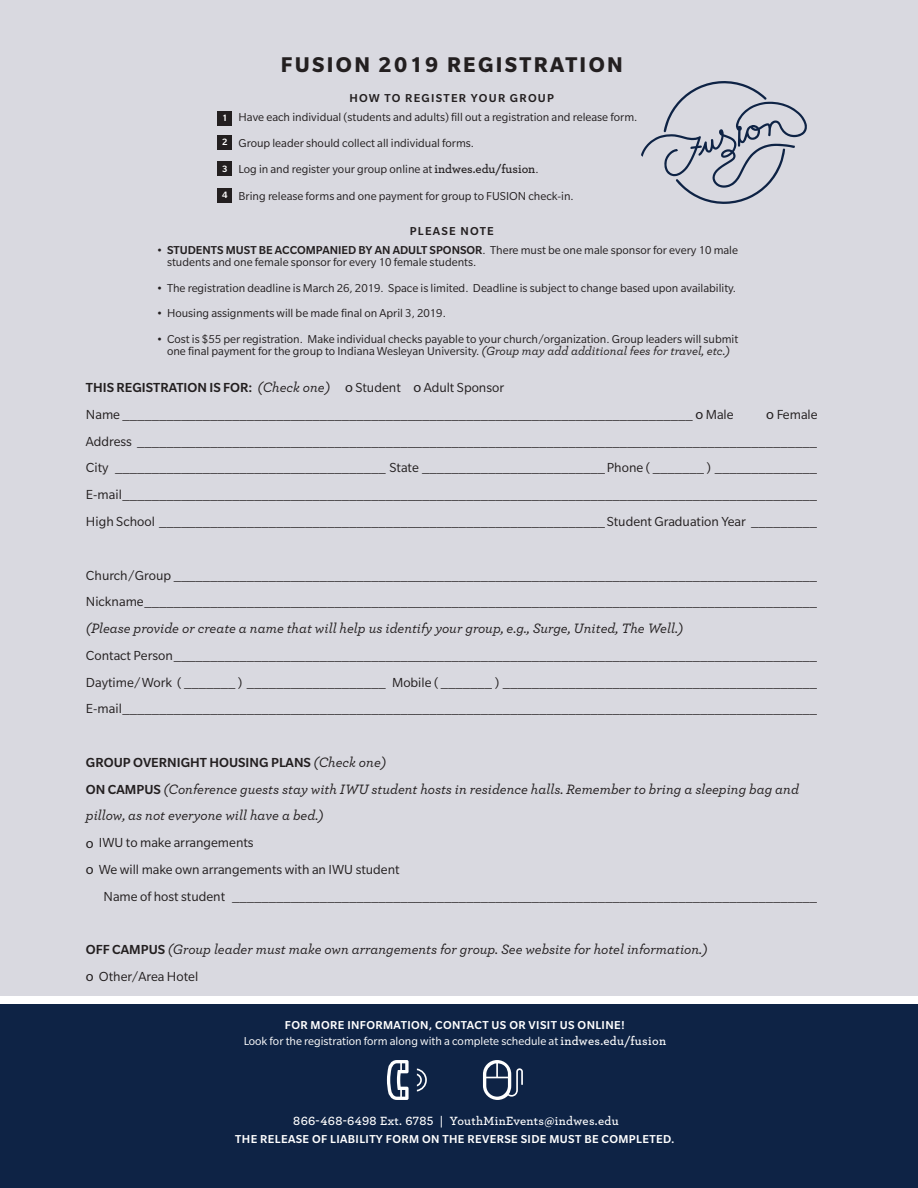
<style>
.page{position:relative;width:918px;height:1188px;background:#fff}
.page>*{position:absolute;margin:0;border:0;box-sizing:border-box;transform-origin:0 0}
.t1{font:700 23.25px "Slate Std";letter-spacing:.1em;color:#231f20}
.t2{font:14.25px/26.8px "Slate Std";color:#231f20}
.t3{font:italic 500 14.25px/26.8px "Archer";color:#231f20}
.t4{font:500 14.25px "Slate Std";color:#231f20}
.t5{font:12.45px/12.8px "Slate Std";color:#231f20}
.t6{font:500 12.45px "Slate Std";letter-spacing:.03em;color:#fff}
.t7{font:12.45px "Slate Std";color:#fff}
.t8{font:600 12.45px "Archer";letter-spacing:.025em;color:#fff}
.t9{font:500 12.45px "Slate Std";letter-spacing:.1em;color:#231f20}
.t10{font:500 10.05px "Slate Std";color:#fff}
.s1{font-family:"Archer";font-weight:600}
.s2{font-weight:500}
.s3{font-family:"Archer";font-weight:500;font-style:italic}
.s4{font-family:"Archer";font-style:italic}
.s5{font-family:"Myriad Pro";font-weight:400}
.s6{font-weight:400}
.s7{font-family:"Myriad Pro"}
.s8{font-family:"Slate Std";font-style:normal}
</style>
<div class="page">
<div style="left:0;top:0;width:918px;height:996px;background:#d9d9e0"></div>
<div style="left:0;top:1005px;width:918px;height:183px;background:#0e2345"></div>
<svg style="left:641px;top:81px;width:166px;height:123px"></svg>
<div style="left:218px;top:111px;width:14px;height:14px;background:#231f20"></div>
<div style="left:218px;top:135px;width:14px;height:14px;background:#231f20"></div>
<div style="left:218px;top:162px;width:14px;height:14px;background:#231f20"></div>
<div style="left:218px;top:189px;width:14px;height:14px;background:#231f20"></div>
<svg style="left:387px;top:1060px;width:22px;height:40px"></svg>
<svg style="left:417px;top:1068px;width:10px;height:24px"></svg>
<svg style="left:483px;top:1060px;width:40px;height:40px"></svg>
<p class="t1" style="left:281px;top:52px;width:344px">FUSION 2019 REGISTRATION</p>
<p class="t9" style="left:349px;top:92px;width:206px">HOW TO REGISTER YOUR GROUP</p>
<p class="t10" style="left:222px;top:113px;width:7px">1</p>
<p class="t5" style="left:239px;top:110px;width:400px">Have each individual (students and adults) fill out a registration and release form.</p>
<p class="t10" style="left:222px;top:137px;width:7px">2</p>
<p class="t5" style="left:239px;top:137px;width:237px">Group leader should collect all individual forms.</p>
<p class="t10" style="left:222px;top:163px;width:7px">3</p>
<p class="t5" style="left:239px;top:163px;width:301px">Log in and register your group online at <span class="s1">indwes.edu/fusion</span>.</p>
<p class="t10" style="left:222px;top:190px;width:7px">4</p>
<p class="t5" style="left:239px;top:189px;width:337px">Bring release forms and one payment for group to FUSION check-in.</p>
<p class="t9" style="left:410px;top:224px;width:86px">PLEASE NOTE</p>
<p class="t5" style="left:167px;top:243px;width:573px;text-indent:-10px">• <span class="s2">STUDENTS MUST BE ACCOMPANIED BY AN ADULT SPONSOR</span>. There must be one male sponsor for every 10 male students and one female sponsor for every 10 female students.</p>
<p class="t5" style="left:157px;top:281px;width:581px">• The registration deadline is March 26, 2019. Space is limited. Deadline is subject to change based upon availability.</p>
<p class="t5" style="left:157px;top:307px;width:291px">• Housing assignments will be made final on April 3, 2019.</p>
<p class="t5" style="left:157px;top:332px;width:583px;text-align:center">• Cost is $55 per registration. Make individual checks payable to your church/organization. Group leaders will submit one final payment for the group to Indiana Wesleyan University. <span class="s3">(Group may add additional fees for travel, etc.)</span></p>
<p class="t4" style="left:86px;top:380px;width:420px">THIS REGISTRATION IS FOR: <span class="s4">(Check one)</span> <span class="s5">o</span> <span class="s6">Student</span> <span class="s5">o</span> <span class="s6">Adult Sponsor</span></p>
<p class="t2" style="left:86px;top:401px;width:649px">Name ______________________________________________________________________________ <span class="s7">o</span> Male</p>
<p class="t2" style="left:766px;top:401px;width:53px"><span class="s7">o</span> Female</p>
<p class="t2" style="left:86px;top:428px;width:733px">Address _____________________________________________________________________________________________</p>
<p class="t2" style="left:86px;top:454px;width:733px">City _____________________________________ State _________________________Phone ( _______ ) ______________</p>
<p class="t2" style="left:86px;top:481px;width:733px">E-mail_______________________________________________________________________________________________</p>
<p class="t2" style="left:86px;top:508px;width:733px">High School _____________________________________________________________Student Graduation Year _________</p>
<p class="t2" style="left:86px;top:561px;width:733px">Church/Group ________________________________________________________________________________________</p>
<p class="t2" style="left:86px;top:588px;width:733px">Nickname____________________________________________________________________________________________</p>
<p class="t3" style="left:86px;top:614px;width:599px">(Please provide or create a name that will help us identify your group, e.g., Surge, United, The Well.)</p>
<p class="t2" style="left:86px;top:642px;width:733px">Contact Person________________________________________________________________________________________</p>
<p class="t2" style="left:86px;top:669px;width:733px">Daytime/Work ( _______ ) ___________________ Mobile ( _______ ) ___________________________________________<br>E-mail_______________________________________________________________________________________________</p>
<p class="t4" style="left:86px;top:755px;width:302px">GROUP OVERNIGHT HOUSING PLANS <span class="s4">(Check one)</span></p>
<p class="t3" style="left:86px;top:775px;width:715px"><span class="s8">ON CAMPUS</span> (Conference guests stay with IWU student hosts in residence halls. Remember to bring a sleeping bag and pillow, as not everyone will have a bed.)</p>
<p class="t2" style="left:86px;top:829px;width:169px"><span class="s7">o</span> IWU to make arrangements</p>
<p class="t2" style="left:86px;top:856px;width:315px"><span class="s7">o</span> We will make own arrangements with an IWU student</p>
<p class="t2" style="left:104px;top:883px;width:715px">Name of host student ________________________________________________________________________________</p>
<p class="t3" style="left:86px;top:935px;width:623px"><span class="s8">OFF CAMPUS</span> (Group leader must make own arrangements for group. See website for hotel information.)</p>
<p class="t2" style="left:86px;top:963px;width:114px"><span class="s7">o</span> Other/Area Hotel</p>
<p class="t6" style="left:285px;top:1019px;width:342px">FOR MORE INFORMATION, CONTACT US OR VISIT US ONLINE!</p>
<p class="t7" style="left:244px;top:1035px;width:424px">Look for the registration form along with a complete schedule at <span class="s1">indwes.edu/fusion</span></p>
<p class="t8" style="left:293px;top:1112px;width:327px">866-468-6498 Ext. 6785 | YouthMinEvents@indwes.edu</p>
<p class="t6" style="left:235px;top:1133px;width:441px">THE RELEASE OF LIABILITY FORM ON THE REVERSE SIDE MUST BE COMPLETED.</p>
</div>
